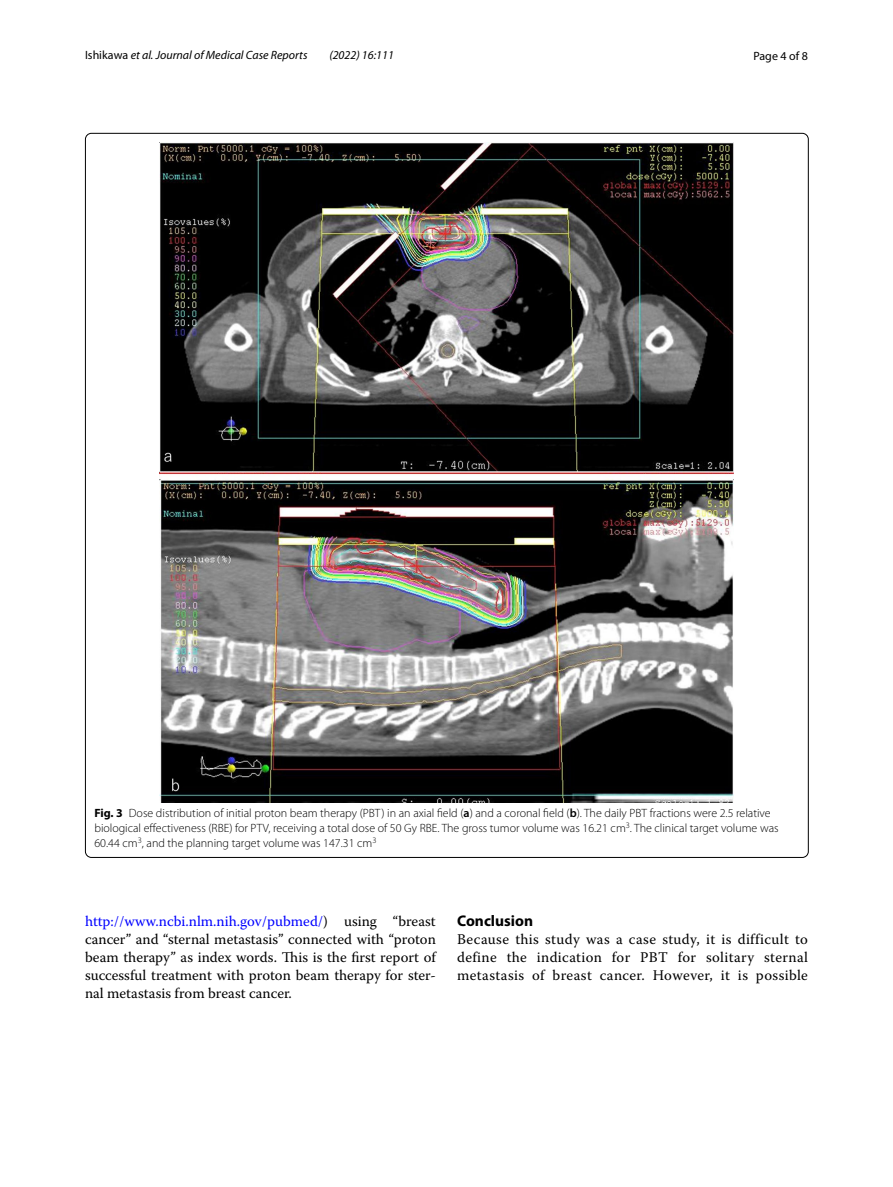
<style>
.page{position:relative;width:893px;height:1187px;background:#fff}
.page>*{position:absolute;margin:0;border:0;box-sizing:border-box;transform-origin:0 0}
.t1{font:700 15.45px "Myriad Pro";color:#000}
.t2{font:14.7px/18px "Warnock Pro";letter-spacing:.015em;color:#000;text-align:justify}
.t3{font:300 12px/15px "Myriad Pro";color:#000}
.t4{font:italic 12px "Myriad Pro";color:#000}
.t5{font:12px "Myriad Pro";color:#000}
.s1{font-style:normal}
.s2{font-weight:700}
.s3{font-weight:600}
.s4{color:#00f}
</style>
<div class="page">
<img style="left:160px;top:142px;width:574px;height:660px">
<p class="t4" style="left:85px;top:48px;width:224px"><span class="s1">Ishikawa</span> et al. Journal of Medical Case Reports</p>
<p class="t4" style="left:329px;top:48px;width:66px">(2022) 16:111</p>
<p class="t5" style="left:753px;top:48px;width:56px">Page 4 of 8</p>
<p class="t3" style="left:94px;top:806px;width:686px"><span class="s2">Fig. 3</span> Dose distribution of initial proton beam therapy (PBT) in an axial field (<span class="s3">a</span>) and a coronal field (<span class="s3">b</span>). The daily PBT fractions were 2.5 relative biological effectiveness (RBE) for PTV, receiving a total dose of 50 Gy RBE. The gross tumor volume was 16.21 -cm<sup>3</sup>. The clinical target volume was<br>60.44 -cm<sup>3</sup>, and the planning target volume was 147.31 -cm<sup>3</sup></p>
<p class="t2" style="left:85px;top:911px;width:352px"><span class="s4">http://www.ncbi.nlm.nih.gov/pubmed/</span>) using “breast cancer” and “sternal metastasis” connected with “proton beam therapy” as index words. This is the first report of successful treatment with proton beam therapy for ster&shy;nal metastasis from breast cancer.</p>
<p class="t1" style="left:457px;top:911px;width:77px">Conclusion</p>
<p class="t2" style="left:457px;top:930px;width:352px">Because this study was a case study, it is difficult to define the indication for PBT for solitary sternal metastasis of breast cancer. However, it is possible</p>
</div>
